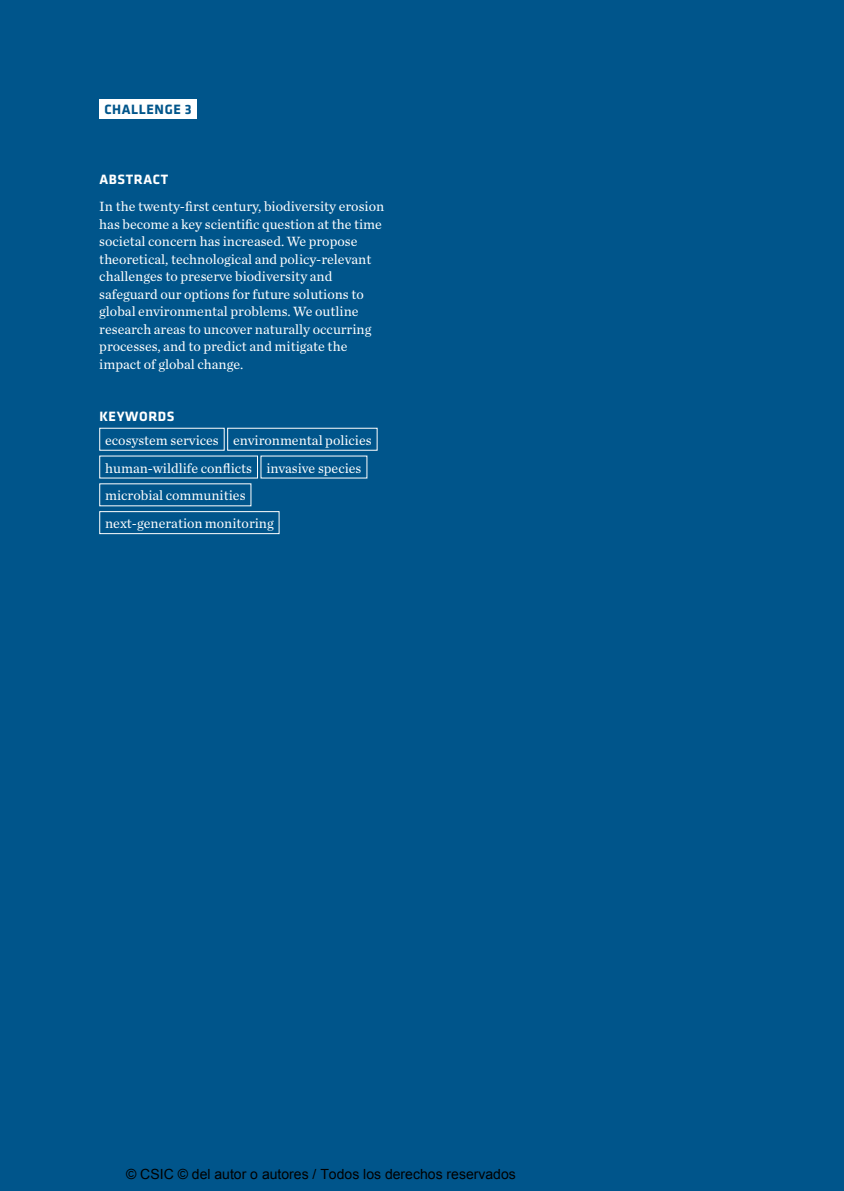
<style>
.page{position:relative;width:844px;height:1191px;background:#fff}
.page>*{position:absolute;margin:0;border:0;box-sizing:border-box;transform-origin:0 0}
._01__Resumen__Texto{font:14px/17.5px "Chronicle Text G1";color:#fff}
._01__Linea_Keywords{font:14px "Chronicle Text G1";color:#fff}
.t1{font:14px "Arial";color:#000}
._01__Auxiliar__Ladil{font:700 14px "Klavika";letter-spacing:.045em;color:#00558b}
._01__Auxiliar__Ladil-2{font:700 14px "Klavika";letter-spacing:.045em;color:#fff}
._01__Auxiliar__Keywo{font:700 14px "Klavika";letter-spacing:.045em;color:#fff}
</style>
<div class="page">
<div style="left:0;top:0;width:843px;height:1191px;background:#00558b"></div>
<div style="left:99px;top:99px;width:98px;height:20px;background:#fff"></div>
<div style="left:99px;top:511px;width:180px;height:23px;border:1px solid #fff"></div>
<p class="_01__Auxiliar__Ladil" style="left:104px;top:102px;width:89px">CHALLENGE 3</p>
<p class="_01__Auxiliar__Ladil-2" style="left:99px;top:171px;width:70px">ABSTRACT</p>
<p class="_01__Resumen__Texto" style="left:99px;top:197px;width:286px">In the twenty-first century, biodiversity erosion has become a key scientific question at the time societal concern has increased. We propose theoretical, technological and policy-relevant challenges to preserve biodiversity and safeguard our options for future solutions to global environmental problems. We outline research areas to uncover naturally occurring processes, and to predict and mitigate the impact of global change.</p>
<p class="_01__Auxiliar__Keywo" style="left:99px;top:408px;width:77px">KEYWORDS</p>
<p class="_01__Linea_Keywords" style="left:105px;top:429px;width:115px">ecosystem services</p>
<p class="_01__Linea_Keywords" style="left:233px;top:429px;width:140px">environmental policies</p>
<p class="_01__Linea_Keywords" style="left:105px;top:457px;width:148px">human-wildlife conflicts</p>
<p class="_01__Linea_Keywords" style="left:266px;top:457px;width:97px">invasive species</p>
<p class="_01__Linea_Keywords" style="left:105px;top:485px;width:142px">microbial communities</p>
<p class="_01__Linea_Keywords" style="left:105px;top:513px;width:170px">next-generation monitoring</p>
<p class="t1" style="left:126px;top:1164px;width:391px">© CSIC © del autor o autores / Todos los derechos reservados</p>
</div>
